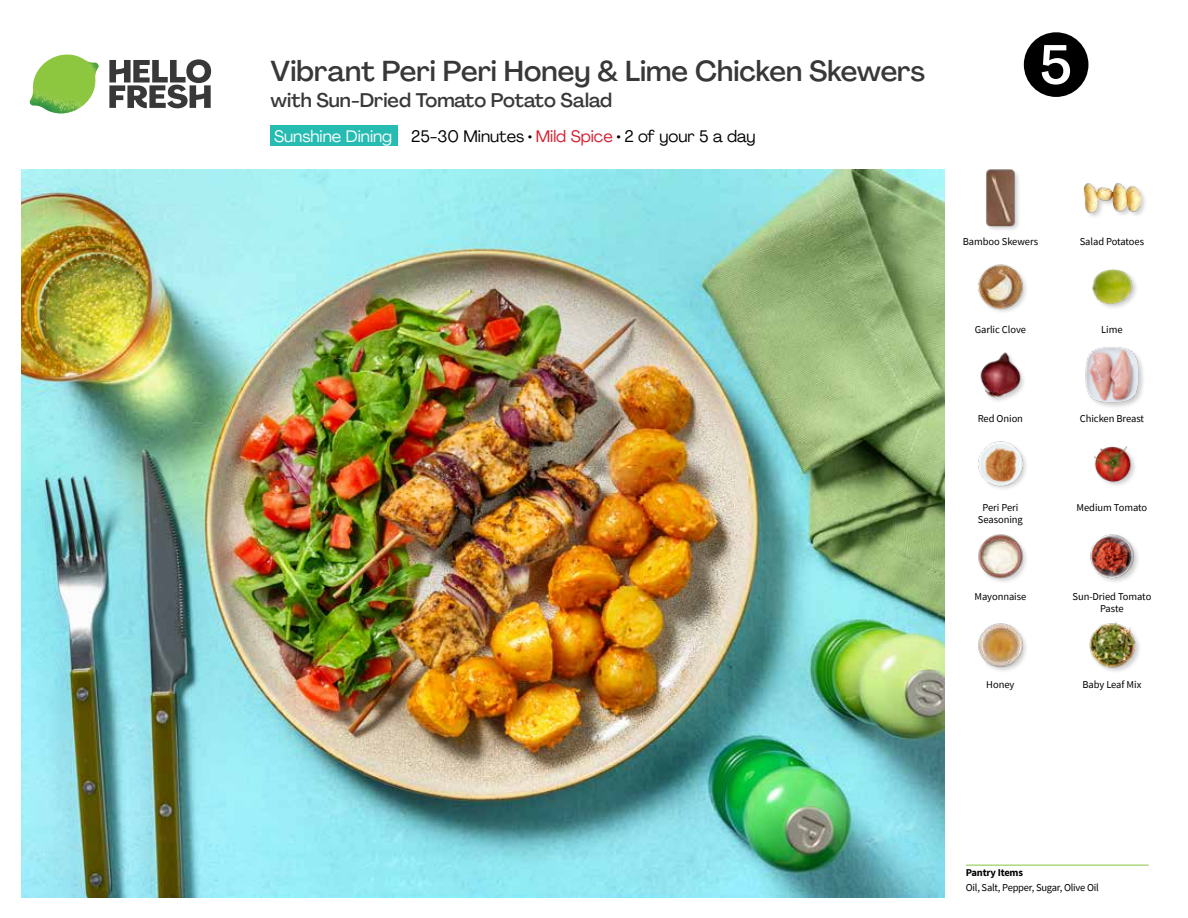
<style>
.page{position:relative;width:1188px;height:918px;background:#fff}
.page>*{position:absolute;margin:0;border:0;box-sizing:border-box;transform-origin:0 0}
.t1{font:500 54px "Agrandir";color:#fff}
.t2{font:500 28.5px "Agrandir";color:#383839}
.t3{font:500 19.5px "Agrandir";color:#383839}
.t4{font:16.5px "Agrandir";color:#000}
.t5{font:16.5px "Agrandir";color:#fff}
.t6{font:10.5px/12px "Source Sans Pro";letter-spacing:-.005em;color:#000;text-align:center}
.t7{font:700 10.5px "Source Sans Pro";letter-spacing:-.02em;color:#000}
.s1{color:#d81b2c}
</style>
<div class="page">
<svg style="left:109px;top:59px;width:102px;height:49px"></svg>
<img style="left:30px;top:55px;width:69px;height:59px">
<img style="left:21px;top:170px;width:924px;height:728px">
<hr style="left:966px;top:865px;width:183px;height:1px;background:#82c341">
<div style="left:271px;top:126px;width:127px;height:20px;background:#27bcb1"></div>
<img style="left:978px;top:534px;width:48px;height:48px">
<img style="left:978px;top:623px;width:48px;height:48px">
<img style="left:1089px;top:622px;width:51px;height:50px">
<img style="left:1090px;top:534px;width:48px;height:48px">
<img style="left:980px;top:352px;width:44px;height:49px">
<img style="left:978px;top:441px;width:48px;height:48px">
<img style="left:1094px;top:446px;width:41px;height:40px">
<div style="left:1084px;top:346px;width:62px;height:63px;background:#000;opacity:.2"></div>
<img style="left:1084px;top:346px;width:57px;height:57px">
<div style="left:985px;top:168px;width:37px;height:65px;background:#000;opacity:.2"></div>
<img style="left:985px;top:169px;width:37px;height:57px">
<img style="left:978px;top:264px;width:48px;height:48px">
<img style="left:1092px;top:269px;width:45px;height:39px">
<div style="left:1083px;top:182px;width:65px;height:38px;background:#000;opacity:.2"></div>
<img style="left:1083px;top:182px;width:58px;height:38px">
<svg style="left:1023px;top:32px;width:66px;height:65px"></svg>
<h2 class="t2" style="left:271px;top:54px;width:656px">Vibrant Peri Peri Honey &amp; Lime Chicken Skewers</h2>
<h3 class="t3" style="left:271px;top:88px;width:343px">with Sun-Dried Tomato Potato Salad</h3>
<h3 class="t5" style="left:274px;top:126px;width:120px">Sunshine Dining</h3>
<h3 class="t4" style="left:411px;top:126px;width:346px">25-30 Minutes • <span class="s1">Mild Spice</span> • 2 of your 5 a day</h3>
<h1 class="t1" style="left:1039px;top:31px;width:34px">5</h1>
<p class="t6" style="left:963px;top:235px;width:77px">Bamboo Skewers</p>
<p class="t6" style="left:1080px;top:235px;width:66px">Salad Potatoes</p>
<p class="t6" style="left:975px;top:324px;width:53px">Garlic Clove</p>
<p class="t6" style="left:1101px;top:324px;width:23px">Lime</p>
<p class="t6" style="left:978px;top:413px;width:47px">Red Onion</p>
<p class="t6" style="left:1080px;top:413px;width:66px">Chicken Breast</p>
<p class="t6" style="left:982px;top:501px;width:37px">Peri Peri</p>
<p class="t6" style="left:1077px;top:501px;width:72px">Medium Tomato</p>
<p class="t6" style="left:978px;top:513px;width:46px">Seasoning</p>
<p class="t6" style="left:974px;top:590px;width:53px">Mayonnaise</p>
<p class="t6" style="left:1072px;top:590px;width:80px">Sun-Dried Tomato<br>Paste</p>
<p class="t6" style="left:986px;top:679px;width:30px">Honey</p>
<p class="t6" style="left:1082px;top:679px;width:60px">Baby Leaf Mix</p>
<p class="t7" style="left:966px;top:866px;width:59px">Pantry Items</p>
<p class="t6" style="left:966px;top:881px;width:135px">Oil, Salt, Pepper, Sugar, Olive Oil</p>
</div>
